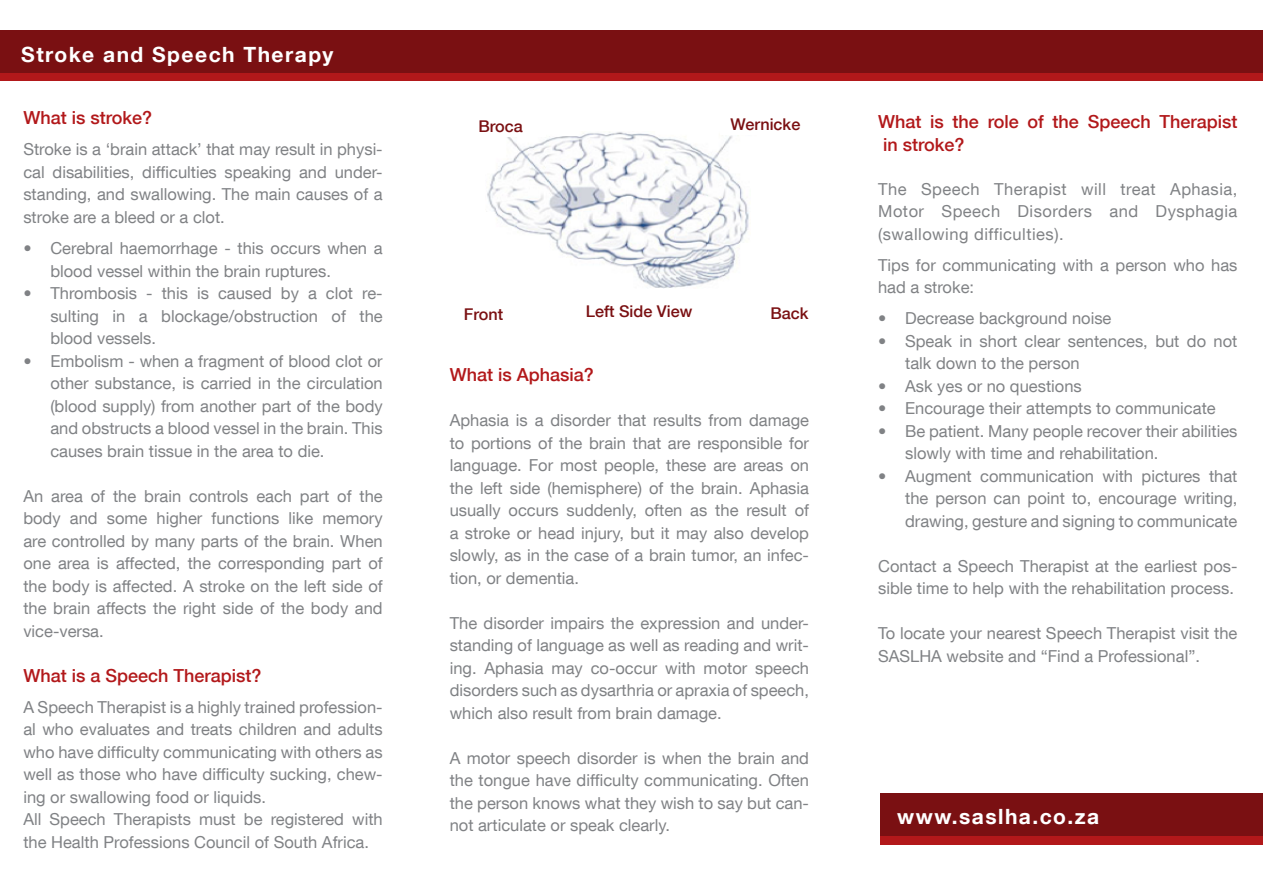
<style>
.page{position:relative;width:1263px;height:893px;background:#fff}
.page>*{position:absolute;margin:0;border:0;box-sizing:border-box;transform-origin:0 0}
.t1{font:700 21px "Helvetica Neue LT Com";letter-spacing:.07em;color:#fff}
.t2{font:500 18px/22.5px "Helvetica Neue LT Com";color:#b2181a}
.t3{font:16.5px/22.5px "Helvetica Neue LT Com";color:#808285;text-align:justify}
.t4{font:500 16.2px "Helvetica Neue LT Com";color:#7a1012}
</style>
<div class="page">
<img style="left:487px;top:132px;width:262px;height:157px">
<div style="left:0;top:38px;width:1263px;height:43px;background:#b2181a"></div>
<div style="left:880px;top:803px;width:383px;height:42px;background:#b2181a"></div>
<div style="left:880px;top:793px;width:383px;height:43px;background:#7a1012"></div>
<div style="left:0;top:30px;width:1263px;height:42px;background:#7a1012"></div>
<div style="left:455px;top:116px;width:91px;height:21px;background:#fff"></div>
<div style="left:720px;top:113px;width:91px;height:22px;background:#fff"></div>
<p class="t1" style="left:21px;top:41px;width:314px">Stroke and Speech Therapy</p>
<p class="t2" style="left:23px;top:107px;width:130px">What is stroke?</p>
<p class="t3" style="left:23px;top:138px;width:361px">Stroke is a ‘brain attack’ that may result in physi&shy;cal disabilities, difficulties speaking and under&shy;standing, and swallowing. The main causes of a stroke are a bleed or a clot.</p>
<p class="t3" style="left:50px;top:236px;width:334px;text-indent:-27px">• Cerebral haemorrhage - this occurs when a blood vessel within the brain ruptures.</p>
<p class="t3" style="left:50px;top:281px;width:334px;text-indent:-27px">• Thrombosis - this is caused by a clot re&shy;sulting in a blockage/obstruction of the blood vessels.</p>
<p class="t3" style="left:50px;top:349px;width:334px;text-indent:-27px">• Embolism - when a fragment of blood clot or other substance, is carried in the circulation (blood supply) from another part of the body and obstructs a blood vessel in the brain. This causes brain tissue in the area to die.</p>
<p class="t3" style="left:23px;top:484px;width:361px">An area of the brain controls each part of the body and some higher functions like memory are controlled by many parts of the brain. When one area is affected, the corresponding part of the body is affected. A stroke on the left side of the brain affects the right side of the body and vice-versa.</p>
<p class="t2" style="left:23px;top:664px;width:240px">What is a Speech Therapist?</p>
<p class="t3" style="left:23px;top:695px;width:361px">A Speech Therapist is a highly trained profession&shy;al who evaluates and treats children and adults who have difficulty communicating with others as well as those who have difficulty sucking, chew&shy;ing or swallowing food or liquids.</p>
<p class="t3" style="left:23px;top:807px;width:361px">All Speech Therapists must be registered with the Health Professions Council of South Africa.</p>
<p class="t4" style="left:478px;top:117px;width:46px">Broca</p>
<p class="t4" style="left:730px;top:114px;width:71px">Wernicke</p>
<p class="t4" style="left:464px;top:304px;width:41px">Front</p>
<p class="t4" style="left:586px;top:302px;width:108px">Left Side View</p>
<p class="t4" style="left:770px;top:304px;width:40px">Back</p>
<p class="t2" style="left:450px;top:363px;width:146px">What is Aphasia?</p>
<p class="t3" style="left:450px;top:408px;width:361px">Aphasia is a disorder that results from damage to portions of the brain that are responsible for language. For most people, these are areas on the left side (hemisphere) of the brain. Aphasia usually occurs suddenly, often as the result of a stroke or head injury, but it may also develop slowly, as in the case of a brain tumor, an infec&shy;tion, or dementia.</p>
<p class="t3" style="left:450px;top:611px;width:361px">The disorder impairs the expression and under&shy;standing of language as well as reading and writ&shy;ing. Aphasia may co-occur with motor speech disorders such as dysarthria or apraxia of speech, which also result from brain damage.</p>
<p class="t3" style="left:450px;top:746px;width:361px">A motor speech disorder is when the brain and the tongue have difficulty communicating. Often the person knows what they wish to say but can&shy;not articulate or speak clearly.</p>
<p class="t2" style="left:878px;top:110px;width:361px">What is the role of the Speech Therapist in stroke?</p>
<p class="t3" style="left:878px;top:177px;width:361px">The Speech Therapist will treat Aphasia, Motor Speech Disorders and Dysphagia (swallowing difficulties).</p>
<p class="t3" style="left:878px;top:253px;width:361px">Tips for communicating with a person who has had a stroke:</p>
<p class="t3" style="left:878px;top:307px;width:235px">• Decrease background noise</p>
<p class="t3" style="left:905px;top:329px;width:334px;text-indent:-27px">• Speak in short clear sentences, but do not talk down to the person</p>
<p class="t3" style="left:878px;top:374px;width:205px">• Ask yes or no questions</p>
<p class="t3" style="left:878px;top:397px;width:339px">• Encourage their attempts to communicate</p>
<p class="t3" style="left:905px;top:419px;width:334px;text-indent:-27px">• Be patient. Many people recover their abilities slowly with time and rehabilitation.</p>
<p class="t3" style="left:905px;top:464px;width:334px;text-indent:-27px">• Augment communication with pictures that the person can point to, encourage writing, drawing, gesture and signing to communicate</p>
<p class="t3" style="left:878px;top:554px;width:361px">Contact a Speech Therapist at the earliest pos&shy;sible time to help with the rehabilitation process.</p>
<p class="t3" style="left:878px;top:622px;width:361px">To locate your nearest Speech Therapist visit the<br>SASLHA website and “Find a Professional”.</p>
<p class="t1" style="left:897px;top:803px;width:204px">www.saslha.co.za</p>
</div>
